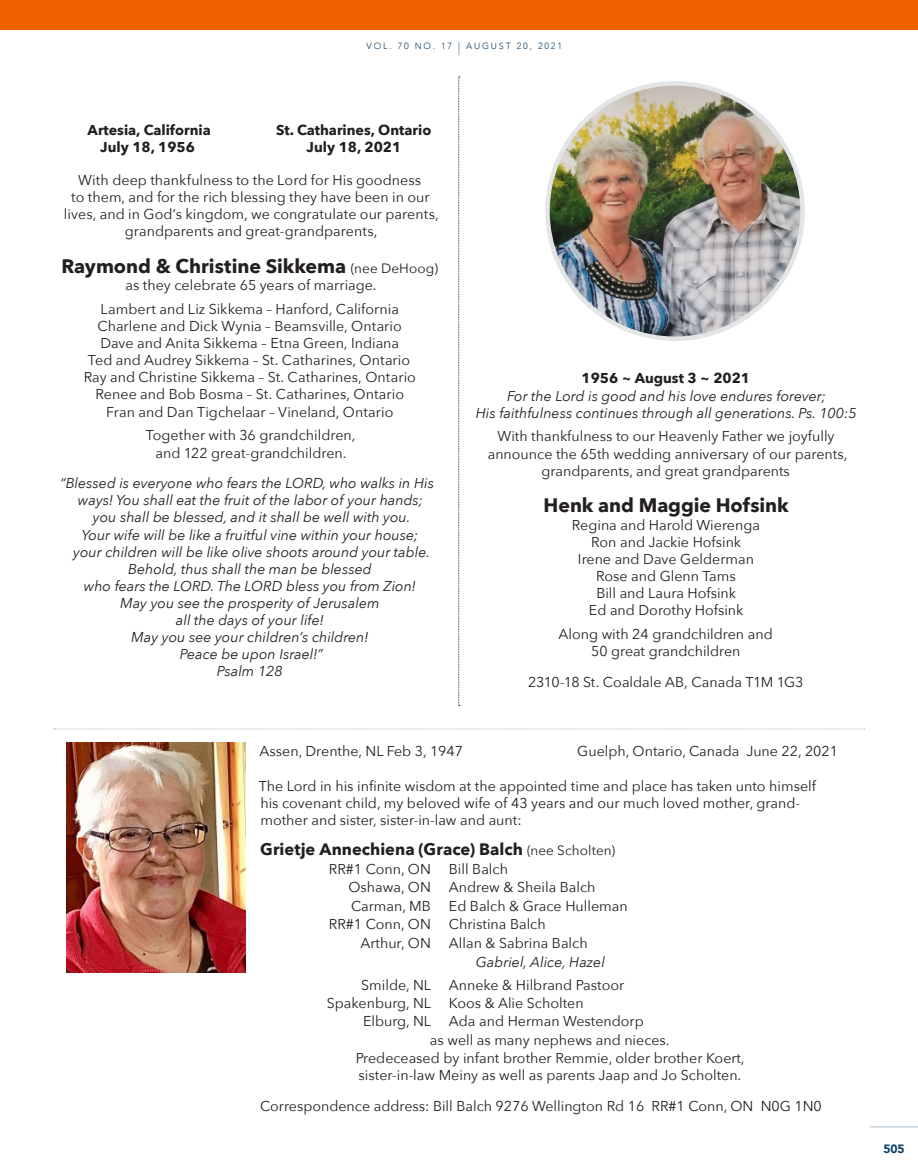
<style>
.page{position:relative;width:918px;height:1175px;background:#fff}
.page>*{position:absolute;margin:0;border:0;box-sizing:border-box;transform-origin:0 0}
.Ad_Body{font:700 19.5px "Avenir Next";letter-spacing:-.005em;color:#231f20}
.Ad_Body-2{font:700 16.5px "Avenir Next";color:#231f20}
.Ad_Body-3{font:14.25px/17.1px "Avenir Next";color:#231f20;text-align:center}
.t1{font:italic 14.25px/17.1px "Avenir Next";color:#231f20;text-align:center}
.t2{font:700 14.25px/17.1px "Avenir Next";color:#231f20;text-align:center}
.t3{font:900 12px "Avenir";color:#0b4069}
.t4{font:300 9px "Avenir";letter-spacing:.2em;color:#0b4069}
.s1{font-size:13.5px}
.s2{font-weight:400;font-size:13.5px}
.s3{font-weight:700;font-style:normal}
</style>
<div class="page">
<div style="left:0;top:0;width:918px;height:29px;background:#f26101"></div>
<svg style="left:458px;top:76px;width:2px;height:630px"></svg>
<img style="left:547px;top:83px;width:256px;height:256px;border-radius:128px">
<img style="left:66px;top:742px;width:180px;height:230px">
<svg style="left:54px;top:728px;width:811px;height:1px"></svg>
<hr style="left:870px;top:1126px;width:48px;height:1px;background:#0b4069">
<p class="t4" style="left:367px;top:41px;width:197px">VOL. 70 NO. 17 <span class="s1">|</span> AUGUST 20, 2021</p>
<p class="t2" style="left:88px;top:121px;width:125px">Artesia, California<br>July 18, 1956</p>
<p class="t2" style="left:276px;top:121px;width:157px">St. Catharines, Ontario<br>July 18, 2021</p>
<p class="Ad_Body-3" style="left:64px;top:171px;width:376px">With deep thankfulness to the Lord for His goodness<br>to them, and for the rich blessing they have been in our lives, and in God’s kingdom, we congratulate our parents, grandparents and great-grandparents,</p>
<p class="Ad_Body" style="left:62px;top:249px;width:378px">Raymond &amp; Christine Sikkema <span class="s2">(nee DeHoog)</span></p>
<p class="Ad_Body-3" style="left:125px;top:276px;width:253px">as they celebrate 65 years of marriage.</p>
<p class="Ad_Body-3" style="left:84px;top:300px;width:334px">Lambert and Liz Sikkema – Hanford, California Charlene and Dick Wynia – Beamsville, Ontario Dave and Anita Sikkema – Etna Green, Indiana<br>Ted and Audrey Sikkema – St. Catharines, Ontario Ray and Christine Sikkema – St. Catharines, Ontario Renee and Bob Bosma – St. Catharines, Ontario Fran and Dan Tigchelaar – Vineland, Ontario</p>
<p class="Ad_Body-3" style="left:146px;top:426px;width:211px">Together with 36 grandchildren, and 122 great-grandchildren.</p>
<p class="t1" style="left:60px;top:474px;width:375px">“Blessed is everyone who fears the LORD, who walks in His</p>
<p class="t1" style="left:78px;top:491px;width:347px">ways! You shall eat the fruit of the labor of your hands;</p>
<p class="t1" style="left:93px;top:508px;width:319px">you shall be blessed, and it shall be well with you.</p>
<p class="t1" style="left:82px;top:525px;width:338px">Your wife will be like a fruitful vine within your house;</p>
<p class="t1" style="left:73px;top:542px;width:358px">your children will be like olive shoots around your table.</p>
<p class="t1" style="left:128px;top:559px;width:245px">Behold, thus shall the man be blessed</p>
<p class="t1" style="left:84px;top:576px;width:333px">who fears the LORD. The LORD bless you from Zion!</p>
<p class="t1" style="left:120px;top:594px;width:261px">May you see the prosperity of Jerusalem</p>
<p class="t1" style="left:176px;top:611px;width:149px">all the days of your life!</p>
<p class="t1" style="left:131px;top:628px;width:239px">May you see your children’s children!</p>
<p class="t1" style="left:180px;top:645px;width:145px">Peace be upon Israel!”</p>
<p class="t1" style="left:217px;top:662px;width:67px">Psalm 128</p>
<p class="t1" style="left:476px;top:369px;width:382px"><span class="s3">1956 ~ August 3 ~ 2021<br></span>For the Lord is good and his love endures forever;<br>His faithfulness continues through all generations. Ps. 100:5</p>
<p class="Ad_Body-3" style="left:488px;top:427px;width:361px">With thankfulness to our Heavenly Father we joyfully announce the 65th wedding anniversary of our parents, grandparents, and great grandparents</p>
<p class="Ad_Body" style="left:544px;top:489px;width:247px">Henk and Maggie Hofsink</p>
<p class="Ad_Body-3" style="left:572px;top:515px;width:190px">Regina and Harold Wierenga</p>
<p class="Ad_Body-3" style="left:591px;top:532px;width:152px">Ron and Jackie Hofsink</p>
<p class="Ad_Body-3" style="left:578px;top:549px;width:177px">Irene and Dave Gelderman</p>
<p class="Ad_Body-3" style="left:596px;top:567px;width:141px">Rose and Glenn Tams</p>
<p class="Ad_Body-3" style="left:589px;top:584px;width:156px">Bill and Laura Hofsink<br>Ed and Dorothy Hofsink</p>
<p class="Ad_Body-3" style="left:559px;top:625px;width:216px">Along with 24 grandchildren and<br>50 great grandchildren</p>
<p class="Ad_Body-3" style="left:528px;top:672px;width:277px">2310-18 St. Coaldale AB, Canada T1M 1G3</p>
<p class="Ad_Body-3" style="left:260px;top:742px;width:205px">Assen, Drenthe, NL Feb 3, 1947</p>
<p class="Ad_Body-3" style="left:577px;top:742px;width:262px">Guelph, Ontario, Canada June 22, 2021</p>
<p class="Ad_Body-3" style="left:259px;top:776px;width:559px;text-align:left">The Lord in his infinite wisdom at the appointed time and place has taken unto himself his covenant child, my beloved wife of 43 years and our much loved mother, grand&shy;mother and sister, sister-in-law and aunt:</p>
<p class="Ad_Body-2" style="left:260px;top:835px;width:356px">Grietje Annechiena (Grace) Balch <span class="s2">(nee Scholten)</span></p>
<p class="Ad_Body-3" style="left:329px;top:859px;width:104px">RR#1 Conn, ON</p>
<p class="Ad_Body-3" style="left:449px;top:859px;width:61px">Bill Balch</p>
<p class="Ad_Body-3" style="left:348px;top:878px;width:84px">Oshawa, ON</p>
<p class="Ad_Body-3" style="left:449px;top:878px;width:148px">Andrew &amp; Sheila Balch</p>
<p class="Ad_Body-3" style="left:351px;top:896px;width:81px">Carman, MB</p>
<p class="Ad_Body-3" style="left:449px;top:896px;width:180px">Ed Balch &amp; Grace Hulleman</p>
<p class="Ad_Body-3" style="left:329px;top:915px;width:104px">RR#1 Conn, ON</p>
<p class="Ad_Body-3" style="left:449px;top:915px;width:98px">Christina Balch</p>
<p class="Ad_Body-3" style="left:361px;top:933px;width:72px">Arthur, ON</p>
<p class="Ad_Body-3" style="left:449px;top:933px;width:140px">Allan &amp; Sabrina Balch</p>
<p class="t1" style="left:476px;top:952px;width:131px">Gabriel, Alice, Hazel</p>
<p class="Ad_Body-3" style="left:361px;top:976px;width:265px">Smilde, NL Anneke &amp; Hilbrand Pastoor</p>
<p class="Ad_Body-3" style="left:327px;top:993px;width:258px">Spakenburg, NL Koos &amp; Alie Scholten</p>
<p class="Ad_Body-3" style="left:363px;top:1012px;width:282px">Elburg, NL Ada and Herman Westendorp</p>
<p class="Ad_Body-3" style="left:430px;top:1030px;width:241px">as well as many nephews and nieces.</p>
<p class="Ad_Body-3" style="left:356px;top:1049px;width:391px;text-align:left">Predeceased by infant brother Remmie, older brother Koert, sister-in-law Meiny as well as parents Jaap and Jo Scholten.</p>
<p class="Ad_Body-3" style="left:260px;top:1097px;width:563px">Correspondence address: Bill Balch 9276 Wellington Rd 16 RR#1 Conn, ON N0G 1N0</p>
<p class="t3" style="left:883px;top:1138px;width:23px">505</p>
</div>
